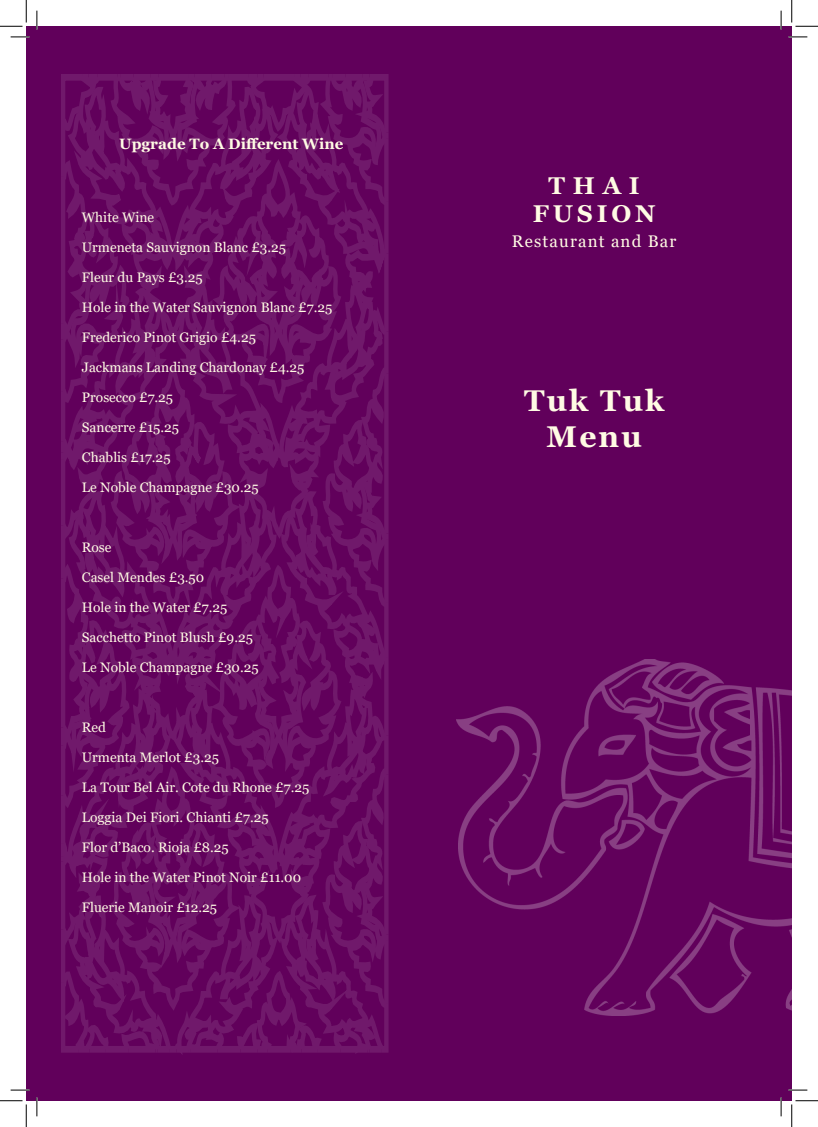
<style>
.page{position:relative;width:818px;height:1127px;background:#fff}
.page>*{position:absolute;margin:0;border:0;box-sizing:border-box;transform-origin:0 0}
.t1{font:700 30px "Georgia";letter-spacing:.07em;color:#fffbe4}
.t2{font:700 24.25px "Georgia";letter-spacing:.165em;color:#fffbe4}
.t3{font:16.75px "Georgia";letter-spacing:.07em;color:#fffbe4}
.t4{font:700 15px "Georgia";color:#fffbe4}
.t5{font:13.75px "Georgia";color:#fffbe4}
</style>
<div class="page">
<div style="left:26px;top:26px;width:766px;height:1074px;background:#61005b"></div>
<svg style="left:61px;top:74px;width:328px;height:981px"></svg>
<img style="left:457px;top:659px;width:335px;height:356px">
<svg style="left:11px;top:36px;width:18px;height:2px"></svg>
<svg style="left:788px;top:36px;width:19px;height:2px"></svg>
<svg style="left:11px;top:1089px;width:18px;height:1px"></svg>
<svg style="left:788px;top:1089px;width:19px;height:1px"></svg>
<svg style="left:36px;top:11px;width:2px;height:18px"></svg>
<svg style="left:36px;top:1097px;width:2px;height:18px"></svg>
<svg style="left:780px;top:11px;width:2px;height:18px"></svg>
<svg style="left:780px;top:1097px;width:2px;height:18px"></svg>
<svg style="left:0;top:0;width:27px;height:27px"></svg>
<svg style="left:0;top:1100px;width:27px;height:26px"></svg>
<svg style="left:791px;top:0;width:27px;height:27px"></svg>
<svg style="left:791px;top:1100px;width:27px;height:26px"></svg>
<p class="t4" style="left:119px;top:134px;width:225px">Upgrade To A Different Wine</p>
<p class="t5" style="left:82px;top:209px;width:74px">White Wine</p>
<p class="t5" style="left:82px;top:239px;width:206px">Urmeneta Sauvignon Blanc £3.25</p>
<p class="t5" style="left:82px;top:269px;width:122px">Fleur du Pays £3.25</p>
<p class="t5" style="left:82px;top:299px;width:252px">Hole in the Water Sauvignon Blanc £7.25</p>
<p class="t5" style="left:82px;top:329px;width:176px">Frederico Pinot Grigio £4.25</p>
<p class="t5" style="left:82px;top:359px;width:224px">Jackmans Landing Chardonay £4.25</p>
<p class="t5" style="left:82px;top:389px;width:93px">Prosecco £7.25</p>
<p class="t5" style="left:82px;top:419px;width:99px">Sancerre £15.25</p>
<p class="t5" style="left:82px;top:449px;width:90px">Chablis £17.25</p>
<p class="t5" style="left:82px;top:479px;width:178px">Le Noble Champagne £30.25</p>
<p class="t5" style="left:82px;top:539px;width:31px">Rose</p>
<p class="t5" style="left:82px;top:569px;width:124px">Casel Mendes £3.50</p>
<p class="t5" style="left:82px;top:599px;width:147px">Hole in the Water £7.25</p>
<p class="t5" style="left:82px;top:629px;width:173px">Sacchetto Pinot Blush £9.25</p>
<p class="t5" style="left:82px;top:659px;width:178px">Le Noble Champagne £30.25</p>
<p class="t5" style="left:82px;top:719px;width:26px">Red</p>
<p class="t5" style="left:82px;top:749px;width:139px">Urmenta Merlot £3.25</p>
<p class="t5" style="left:82px;top:779px;width:229px">La Tour Bel Air. Cote du Rhone £7.25</p>
<p class="t5" style="left:82px;top:809px;width:188px">Loggia Dei Fiori. Chianti £7.25</p>
<p class="t5" style="left:82px;top:839px;width:148px">Flor d’Baco. Rioja £8.25</p>
<p class="t5" style="left:82px;top:869px;width:221px">Hole in the Water Pinot Noir £11.00</p>
<p class="t5" style="left:82px;top:899px;width:137px">Fluerie Manoir £12.25</p>
<p class="t2" style="left:549px;top:170px;width:93px">THAI</p>
<p class="t2" style="left:533px;top:198px;width:124px">FUSION</p>
<p class="t3" style="left:512px;top:231px;width:166px">Restaurant and Bar</p>
<p class="t1" style="left:524px;top:381px;width:141px">Tuk Tuk</p>
<p class="t1" style="left:546px;top:417px;width:97px">Menu</p>
</div>
